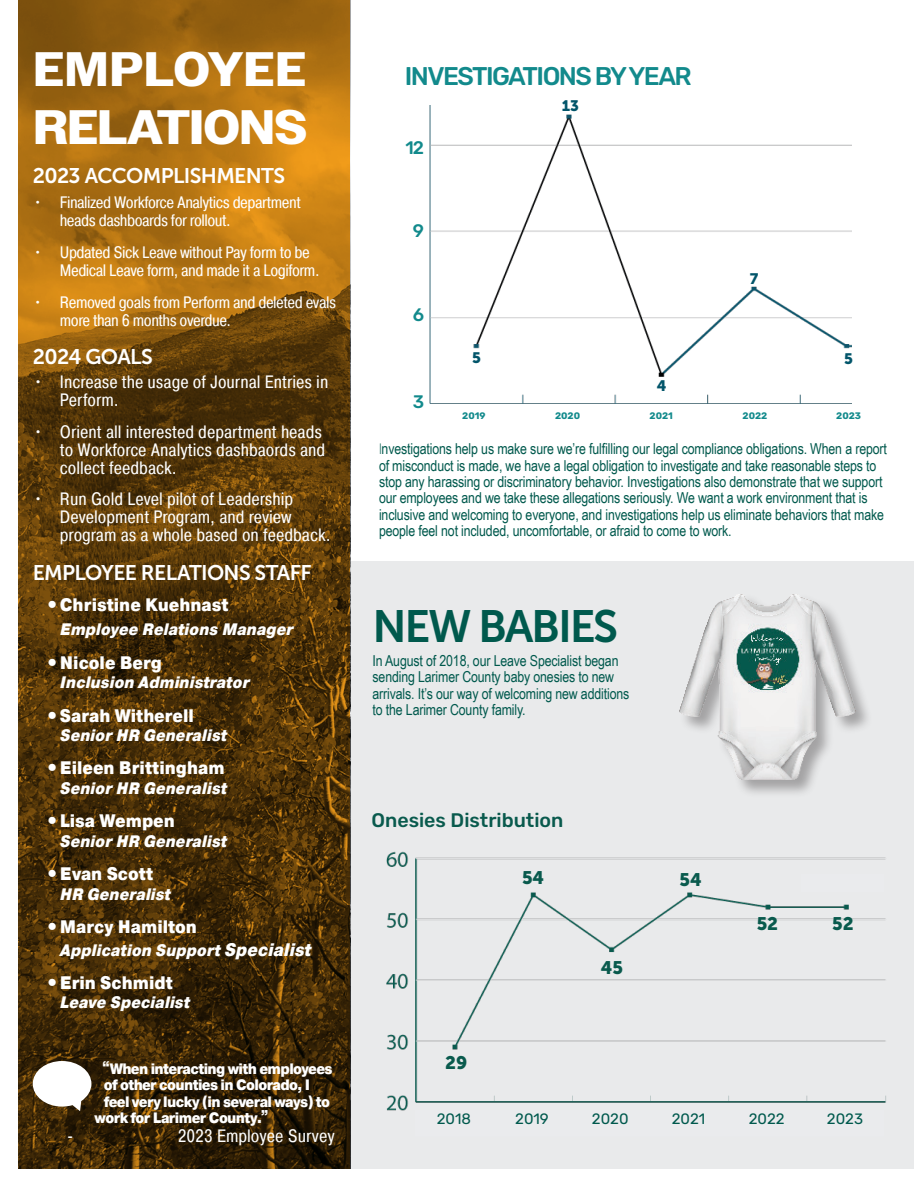
<style>
.page{position:relative;width:918px;height:1188px;background:#fff}
.page>*{position:absolute;margin:0;border:0;box-sizing:border-box;transform-origin:0 0}
.t1{font:700 48.3px/57.3px "Owners Text";letter-spacing:-.03em;color:#fff}
.t2{font:45px "Museo Sans 700";letter-spacing:-.05em;color:#00594d}
.t3{font:500 25.65px "Rubik";letter-spacing:-.06em;color:#128a8c}
.t4{font:21.15px "Museo Sans 700";letter-spacing:-.03em;color:#fff}
.t5{font:500 19.65px "Rubik";color:#095a4d}
.t6{font:900 18.15px "Pragmatica Cond";color:#fff}
.t7{font:18.15px "Museo Sans 900";color:#095a4d}
.t8{font:500 18.15px "Rubik";color:#128a8c}
.t9{font:18px/18px "Pragmatica Cond";color:#fff}
.t10{font:16.65px/18.1px "Pragmatica Cond";letter-spacing:-.03em;color:#fff}
.t11{font:italic 900 16.65px "Pragmatica Cond";color:#fff}
.t12{font:15.15px/16.4px "Arial Narrow";letter-spacing:-.01em;color:#00594d}
.t13{font:900 15.15px "Pragmatica Cond";letter-spacing:-.04em;color:#fff}
.t14{font:500 15.15px "Rubik";color:#095a4d}
.t15{font:15.15px "Museo Sans 900";color:#02556a}
.t16{font:15px "Rubik";color:#00594d}
.t17{font:700 9.45px "Rubik";color:#128a8c}
.s1{font-size:18.15px}
.s2{font-family:"Pragmatica Cond";font-weight:200}
</style>
<div class="page">
<div style="left:348px;top:561px;width:566px;height:608px;background:#e9eaeb"></div>
<img style="left:429px;top:105px;width:422px;height:299px">
<svg style="left:19px;top:0;width:331px;height:1169px;background:#69440b"></svg>
<div style="left:679px;top:594px;width:194px;height:205px;background:#231f20;opacity:.35"></div>
<img style="left:679px;top:594px;width:177px;height:186px">
<svg style="left:33px;top:1061px;width:58px;height:50px"></svg>
<img style="left:386px;top:851px;width:500px;height:260px">
<svg style="left:415px;top:1110px;width:469px;height:1px"></svg>
<div style="left:801px;top:875px;width:83px;height:17px;background:#eaebed"></div>
<p class="t1" style="left:33px;top:41px;width:276px">EMPLOYEE<br>RELATIONS</p>
<p class="t4" style="left:33px;top:164px;width:254px">2023 ACCOMPLISHMENTS</p>
<p class="t10" style="left:60px;top:193px;width:243px;text-indent:-27px">• Finalized Workforce Analytics department heads dashboards for rollout.</p>
<p class="t10" style="left:60px;top:243px;width:261px;text-indent:-27px">• Updated Sick Leave without Pay form to be<br>Medical Leave form, and made it a Logiform.</p>
<p class="t10" style="left:60px;top:293px;width:278px;text-indent:-27px">• Removed goals from Perform and deleted evals more than 6 months overdue.</p>
<p class="t4" style="left:33px;top:345px;width:121px">2024 GOALS</p>
<p class="t9" style="left:60px;top:373px;width:270px;text-indent:-27px">• Increase the usage of Journal Entries in<br>Perform.</p>
<p class="t9" style="left:60px;top:423px;width:267px;text-indent:-27px">• Orient all interested department heads to Workforce Analytics dashbaords and collect feedback.</p>
<p class="t9" style="left:60px;top:490px;width:272px;text-indent:-27px">• Run Gold Level pilot of Leadership<br>Development Program, and review program as a whole based on feedback.</p>
<p class="t4" style="left:33px;top:561px;width:280px">EMPLOYEE RELATIONS STAFF</p>
<p class="t6" style="left:46px;top:593px;width:184px">•Christine Kuehnast</p>
<p class="t11" style="left:60px;top:619px;width:235px">Employee Relations Manager</p>
<p class="t6" style="left:46px;top:651px;width:117px">•Nicole Berg</p>
<p class="t11" style="left:60px;top:672px;width:191px">Inclusion Administrator</p>
<p class="t6" style="left:46px;top:704px;width:149px">•Sarah Witherell</p>
<p class="t11" style="left:60px;top:725px;width:169px">Senior HR Generalist</p>
<p class="t6" style="left:46px;top:757px;width:180px">•Eileen Brittingham</p>
<p class="t11" style="left:60px;top:778px;width:169px">Senior HR Generalist</p>
<p class="t6" style="left:46px;top:809px;width:130px">•Lisa Wempen</p>
<p class="t11" style="left:60px;top:830px;width:169px">Senior HR Generalist</p>
<p class="t6" style="left:46px;top:862px;width:109px">•Evan Scott</p>
<p class="t11" style="left:60px;top:883px;width:112px">HR Generalist</p>
<p class="t6" style="left:46px;top:915px;width:152px">•Marcy Hamilton</p>
<p class="t11" style="left:60px;top:939px;width:253px">Application Support <span class="s1">Specialist</span></p>
<p class="t6" style="left:46px;top:971px;width:128px">•Erin Schmidt</p>
<p class="t11" style="left:60px;top:992px;width:131px">Leave Specialist</p>
<p class="t13" style="left:102px;top:1059px;width:232px">“When interacting with employees</p>
<p class="t13" style="left:104px;top:1075px;width:208px">of other counties in Colorado, I</p>
<p class="t13" style="left:104px;top:1092px;width:228px">feel very lucky (in several ways) to</p>
<p class="t13" style="left:95px;top:1108px;width:176px">work for Larimer County.”</p>
<p class="t9" style="left:67px;top:1126px;width:8px">-</p>
<p class="t9" style="left:178px;top:1126px;width:158px">2023 Employee Survey</p>
<p class="t3" style="left:405px;top:61px;width:289px">INVESTIGATIONS BY YEAR</p>
<p class="t8" style="left:406px;top:137px;width:20px">12</p>
<p class="t8" style="left:413px;top:221px;width:13px">9</p>
<p class="t8" style="left:413px;top:304px;width:13px">6</p>
<p class="t8" style="left:413px;top:391px;width:13px">3</p>
<p class="t15" style="left:562px;top:98px;width:19px">13</p>
<p class="t15" style="left:472px;top:349px;width:10px">5</p>
<p class="t15" style="left:657px;top:377px;width:11px">4</p>
<p class="t15" style="left:750px;top:270px;width:10px">7</p>
<p class="t15" style="left:844px;top:350px;width:10px">5</p>
<p class="t17" style="left:462px;top:411px;width:25px">2019</p>
<p class="t17" style="left:555px;top:411px;width:27px">2020</p>
<p class="t17" style="left:650px;top:411px;width:25px">2021</p>
<p class="t17" style="left:743px;top:411px;width:26px">2022</p>
<p class="t17" style="left:836px;top:411px;width:26px">2023</p>
<p class="t12" style="left:379px;top:440px;width:509px"><span class="s2">I</span>nvestigations help us make sure we’re fulfilling our legal compliance obligations. When a report of misconduct is made, we have a legal obligation to investigate and take reasonable steps to stop any harassing or discriminatory behavior. Investigations also demonstrate that we support our employees and we take these allegations seriously. We want a work environment that is inclusive and welcoming to everyone, and investigations help us eliminate behaviors that make people feel not included, uncomfortable, or afraid to come to work.</p>
<p class="t2" style="left:373px;top:601px;width:247px">NEW BABIES</p>
<p class="t12" style="left:373px;top:652px;width:258px">In August of 2018, our Leave Specialist began sending Larimer County baby onesies to new arrivals. It’s our way of welcoming new additions to the Larimer County family.</p>
<p class="t5" style="left:371px;top:809px;width:193px">Onesies Distribution</p>
<p class="t7" style="left:522px;top:867px;width:24px">54</p>
<p class="t7" style="left:445px;top:1052px;width:24px">29</p>
<p class="t7" style="left:601px;top:957px;width:24px">45</p>
<p class="t7" style="left:680px;top:869px;width:24px">54</p>
<p class="t7" style="left:757px;top:914px;width:23px">52</p>
<p class="t7" style="left:832px;top:914px;width:23px">52</p>
<p class="t16" style="left:437px;top:1110px;width:36px">2018</p>
<p class="t16" style="left:515px;top:1110px;width:35px">2019</p>
<p class="t16" style="left:592px;top:1110px;width:38px">2020</p>
<p class="t16" style="left:672px;top:1110px;width:35px">2021</p>
<p class="t16" style="left:749px;top:1110px;width:37px">2022</p>
<p class="t16" style="left:827px;top:1110px;width:38px">2023</p>
<p class="t14" style="left:438px;top:1115px;width:37px">2019</p>
<p class="t14" style="left:534px;top:1115px;width:40px">2020</p>
<p class="t14" style="left:728px;top:1115px;width:39px">2022</p>
<p class="t14" style="left:824px;top:1115px;width:40px">2023</p>
</div>
